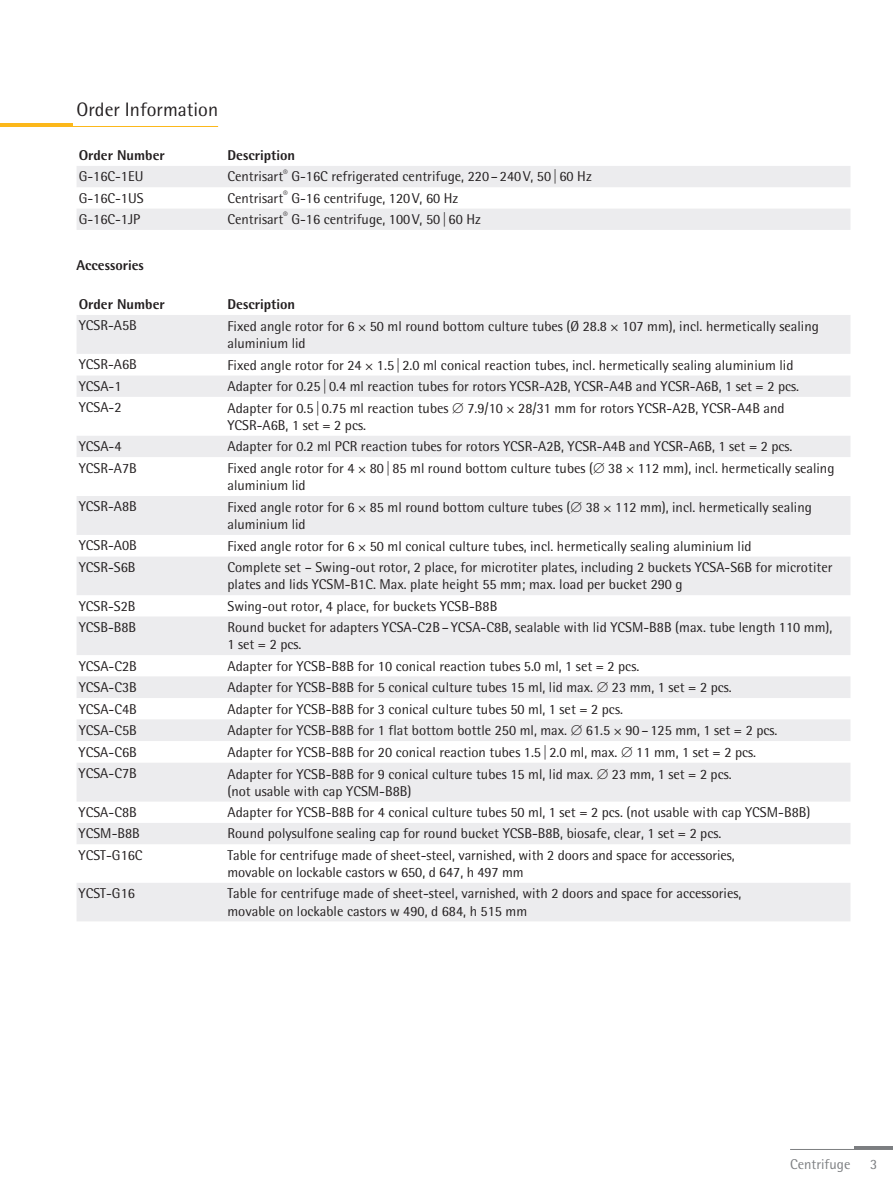
<style>
.page{position:relative;width:893px;height:1191px;background:#fff}
.page>*{position:absolute;margin:0;border:0;box-sizing:border-box;transform-origin:0 0}
.t1{font:19.5px "Sartorius Rotis Sans 2013";color:#231f20}
.t2{font:14.25px/17.2px "Sartorius Rotis Sans 2013";color:#231f20}
.t3{font:800 14.25px "Sartorius Rotis Sans 2013";color:#231f20}
.t4{font:14.25px "Sartorius Rotis Sans 2013";color:#7c7e81}
</style>
<div class="page">
<hr style="left:855px;top:1146px;width:38px;height:3px;background:#7c7e81">
<hr style="left:790px;top:1149px;width:103px;height:1px;background:#7c7e81">
<svg style="left:77px;top:166px;width:773px;height:64px;fill:#ececee"></svg>
<svg style="left:77px;top:315px;width:773px;height:606px;fill:#ececee"></svg>
<hr style="left:0;top:123px;width:72px;height:3px;background:#fcb81b">
<hr style="left:0;top:126px;width:218px;height:1px;background:#fcb81b">
<svg style="left:359px;top:324px;width:6px;height:7px"></svg>
<svg style="left:611px;top:324px;width:7px;height:7px"></svg>
<svg style="left:366px;top:363px;width:7px;height:7px"></svg>
<svg style="left:453px;top:402px;width:10px;height:11px"></svg>
<svg style="left:507px;top:406px;width:7px;height:7px"></svg>
<svg style="left:359px;top:466px;width:6px;height:7px"></svg>
<svg style="left:594px;top:462px;width:10px;height:11px"></svg>
<svg style="left:627px;top:466px;width:6px;height:7px"></svg>
<svg style="left:359px;top:505px;width:6px;height:7px"></svg>
<svg style="left:571px;top:501px;width:11px;height:11px"></svg>
<svg style="left:604px;top:505px;width:7px;height:7px"></svg>
<svg style="left:359px;top:544px;width:6px;height:7px"></svg>
<svg style="left:597px;top:682px;width:11px;height:10px"></svg>
<svg style="left:571px;top:725px;width:11px;height:10px"></svg>
<svg style="left:615px;top:729px;width:6px;height:6px"></svg>
<svg style="left:622px;top:746px;width:10px;height:11px"></svg>
<svg style="left:597px;top:768px;width:11px;height:11px"></svg>
<h1 class="t1" style="left:77px;top:97px;width:143px">Order Information</h1>
<p class="t3" style="left:79px;top:146px;width:88px">Order Number</p>
<p class="t3" style="left:227px;top:146px;width:69px">Description</p>
<p class="t2" style="left:79px;top:168px;width:66px">G-16C-1EU</p>
<p class="t2" style="left:227px;top:168px;width:366px">Centrisart<sup>®</sup> G-16C refrigerated centrifuge, 220–240V, 50|60 Hz</p>
<p class="t2" style="left:79px;top:189px;width:67px">G-16C-1US</p>
<p class="t2" style="left:227px;top:189px;width:232px">Centrisart<sup>®</sup> G-16 centrifuge, 120V, 60 Hz</p>
<p class="t2" style="left:79px;top:210px;width:63px">G-16C-1JP</p>
<p class="t2" style="left:227px;top:210px;width:255px">Centrisart<sup>®</sup> G-16 centrifuge, 100V, 50|60 Hz</p>
<p class="t3" style="left:77px;top:256px;width:69px">Accessories</p>
<p class="t3" style="left:79px;top:295px;width:88px">Order Number</p>
<p class="t3" style="left:227px;top:295px;width:69px">Description</p>
<p class="t2" style="left:79px;top:317px;width:60px">YCSR-A5B</p>
<p class="t2" style="left:227px;top:317px;width:593px">Fixed angle rotor for 6 50 ml round bottom culture tubes (Ø 28.8 107 mm), incl. hermetically sealing aluminium lid</p>
<p class="t2" style="left:79px;top:356px;width:60px">YCSR-A6B</p>
<p class="t2" style="left:227px;top:356px;width:567px">Fixed angle rotor for 24 1.5|2.0 ml conical reaction tubes, incl. hermetically sealing aluminium lid</p>
<p class="t2" style="left:79px;top:377px;width:44px">YCSA-1</p>
<p class="t2" style="left:227px;top:377px;width:573px">Adapter for 0.25|0.4 ml reaction tubes for rotors YCSR-A2B, YCSR-A4B and YCSR-A6B, 1 set = 2 pcs.</p>
<p class="t2" style="left:79px;top:399px;width:44px">YCSA-2</p>
<p class="t2" style="left:227px;top:399px;width:223px">Adapter for 0.5|0.75 ml reaction tubes</p>
<p class="t2" style="left:467px;top:399px;width:319px">7.9/10 28/31 mm for rotors YCSR-A2B, YCSR-A4B and</p>
<p class="t2" style="left:227px;top:416px;width:140px">YCSR-A6B, 1 set = 2 pcs.</p>
<p class="t2" style="left:79px;top:437px;width:44px">YCSA-4</p>
<p class="t2" style="left:227px;top:437px;width:566px">Adapter for 0.2 ml PCR reaction tubes for rotors YCSR-A2B, YCSR-A4B and YCSR-A6B, 1 set = 2 pcs.</p>
<p class="t2" style="left:79px;top:459px;width:60px">YCSR-A7B</p>
<p class="t2" style="left:227px;top:459px;width:608px">Fixed angle rotor for 4 80|85 ml round bottom culture tubes ( 38 112 mm), incl. hermetically sealing aluminium lid</p>
<p class="t2" style="left:79px;top:498px;width:60px">YCSR-A8B</p>
<p class="t2" style="left:227px;top:498px;width:586px">Fixed angle rotor for 6 85 ml round bottom culture tubes ( 38 112 mm), incl. hermetically sealing aluminium lid</p>
<p class="t2" style="left:79px;top:537px;width:60px">YCSR-A0B</p>
<p class="t2" style="left:227px;top:537px;width:526px">Fixed angle rotor for 6 50 ml conical culture tubes, incl. hermetically sealing aluminium lid</p>
<p class="t2" style="left:79px;top:558px;width:58px">YCSR-S6B</p>
<p class="t2" style="left:227px;top:558px;width:606px">Complete set – Swing-out rotor, 2 place, for microtiter plates, including 2 buckets YCSA-S6B for microtiter plates and lids YCSM-B1C. Max. plate height 55 mm; max. load per bucket 290 g</p>
<p class="t2" style="left:79px;top:597px;width:58px">YCSR-S2B</p>
<p class="t2" style="left:227px;top:597px;width:271px">Swing-out rotor, 4 place, for buckets YCSB-B8B</p>
<p class="t2" style="left:79px;top:618px;width:59px">YCSB-B8B</p>
<p class="t2" style="left:227px;top:618px;width:606px">Round bucket for adapters YCSA-C2B–YCSA-C8B, sealable with lid YCSM-B8B (max. tube length 110 mm),<br>1 set = 2 pcs.</p>
<p class="t2" style="left:79px;top:657px;width:60px">YCSA-C2B</p>
<p class="t2" style="left:227px;top:657px;width:413px">Adapter for YCSB-B8B for 10 conical reaction tubes 5.0 ml, 1 set = 2 pcs.</p>
<p class="t2" style="left:79px;top:678px;width:60px">YCSA-C3B</p>
<p class="t2" style="left:227px;top:678px;width:367px">Adapter for YCSB-B8B for 5 conical culture tubes 15 ml, lid max.</p>
<p class="t2" style="left:612px;top:678px;width:121px">23 mm, 1 set = 2 pcs.</p>
<p class="t2" style="left:79px;top:700px;width:60px">YCSA-C4B</p>
<p class="t2" style="left:227px;top:700px;width:397px">Adapter for YCSB-B8B for 3 conical culture tubes 50 ml, 1 set = 2 pcs.</p>
<p class="t2" style="left:79px;top:721px;width:60px">YCSA-C5B</p>
<p class="t2" style="left:227px;top:721px;width:341px">Adapter for YCSB-B8B for 1 flat bottom bottle 250 ml, max.</p>
<p class="t2" style="left:586px;top:721px;width:193px">61.5 90–125 mm, 1 set = 2 pcs.</p>
<p class="t2" style="left:79px;top:743px;width:60px">YCSA-C6B</p>
<p class="t2" style="left:227px;top:743px;width:392px">Adapter for YCSB-B8B for 20 conical reaction tubes 1.5|2.0 ml, max.</p>
<p class="t2" style="left:636px;top:743px;width:121px">11 mm, 1 set = 2 pcs.</p>
<p class="t2" style="left:79px;top:764px;width:60px">YCSA-C7B</p>
<p class="t2" style="left:227px;top:765px;width:367px">Adapter for YCSB-B8B for 9 conical culture tubes 15 ml, lid max.</p>
<p class="t2" style="left:612px;top:765px;width:121px">23 mm, 1 set = 2 pcs.</p>
<p class="t2" style="left:227px;top:782px;width:186px">(not usable with cap YCSM-B8B)</p>
<p class="t2" style="left:79px;top:803px;width:60px">YCSA-C8B</p>
<p class="t2" style="left:227px;top:803px;width:584px">Adapter for YCSB-B8B for 4 conical culture tubes 50 ml, 1 set = 2 pcs. (not usable with cap YCSM-B8B)</p>
<p class="t2" style="left:79px;top:825px;width:63px">YCSM-B8B</p>
<p class="t2" style="left:227px;top:825px;width:495px">Round polysulfone sealing cap for round bucket YCSB-B8B, biosafe, clear, 1 set = 2 pcs.</p>
<p class="t2" style="left:79px;top:846px;width:65px">YCST-G16C</p>
<p class="t2" style="left:227px;top:846px;width:509px">Table for centrifuge made of sheet-steel, varnished, with 2 doors and space for accessories, movable on lockable castors w 650, d 647, h 497 mm</p>
<p class="t2" style="left:79px;top:884px;width:58px">YCST-G16</p>
<p class="t2" style="left:227px;top:884px;width:515px">Table for centrifuge made of sheet-steel, varnished, with 2 doors and space for accessories, movable on lockable castors w 490, d 684, h 515 mm</p>
<p class="t4" style="left:790px;top:1155px;width:62px">Centrifuge</p>
<p class="t4" style="left:870px;top:1155px;width:9px">3</p>
</div>
